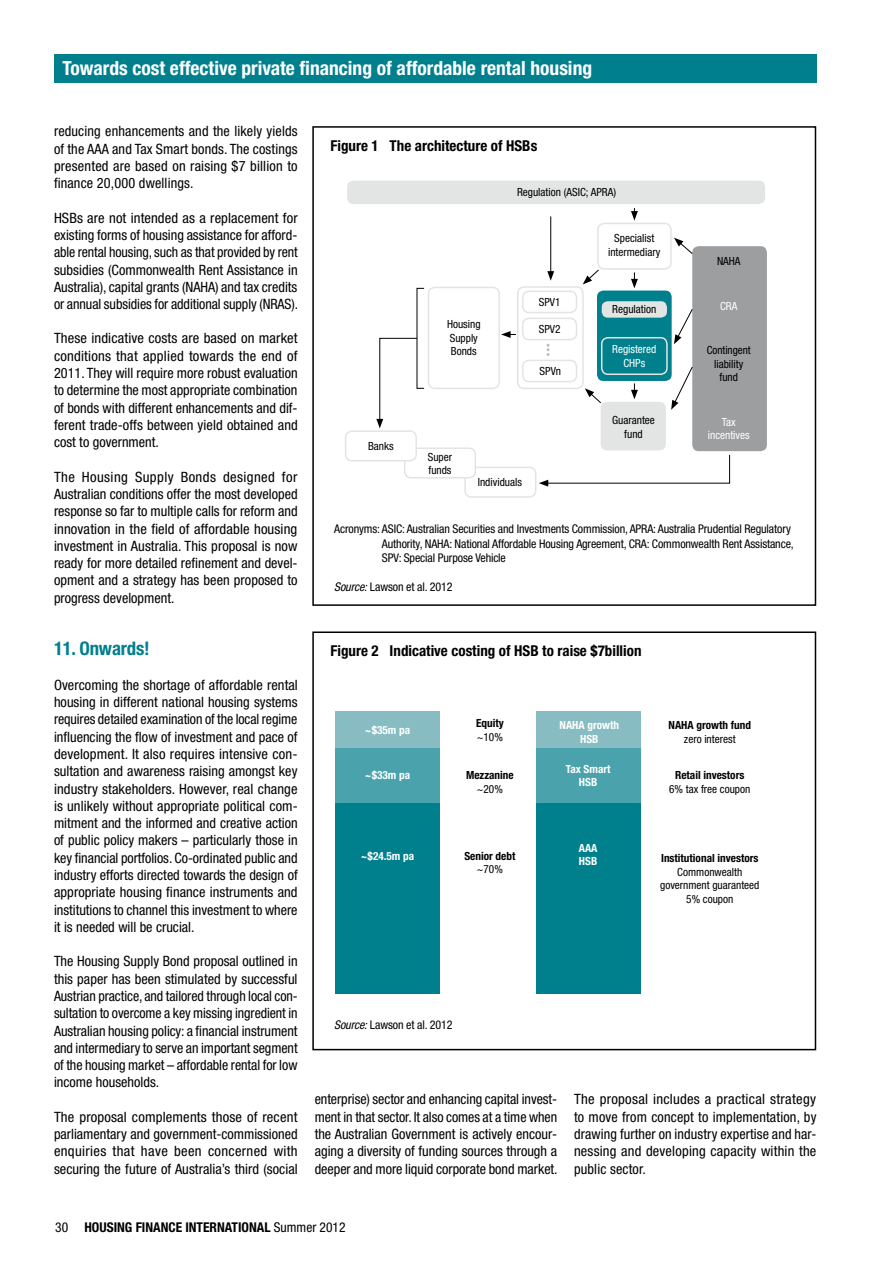
<style>
.page{position:relative;width:893px;height:1263px;background:#fff}
.page>*{position:absolute;margin:0;border:0;box-sizing:border-box;transform-origin:0 0}
.t1{font:700 condensed 19.5px "Helvetica Neue LT Std";color:#fff}
.t2{font:700 condensed 18.75px "Helvetica Neue LT Std";letter-spacing:-.01em;color:#00808d}
.t3{font:700 condensed 15px "Helvetica Neue LT Std";color:#000}
.t4{font:condensed 14.25px/17.2px "Helvetica Neue LT Std";color:#000;text-align:justify}
.t5{font:700 condensed 13.5px "Helvetica Neue LT Std";color:#000}
.t6{font:condensed 13.5px "Helvetica Neue LT Std";color:#000}
.t7{font:condensed 12px/14.4px "Helvetica Neue LT Std";letter-spacing:-.01em;color:#000}
.t8{font:condensed 11.25px/13.5px "Helvetica Neue LT Std";color:#000;text-align:center}
.t9{font:700 condensed 11.25px "Helvetica Neue LT Std";color:#000}
.t10{font:700 condensed 11.25px/13.5px "Helvetica Neue LT Std";color:#fff;text-align:center}
.t11{font:condensed 11.25px/13.5px "Helvetica Neue LT Std";color:#fff;text-align:center}
.s1{font-style:italic}
.s2{font-weight:400}
</style>
<div class="page">
<div style="left:312px;top:126px;width:504px;height:480px;border:2px solid #000"></div>
<div style="left:312px;top:631px;width:504px;height:419px;border:2px solid #000"></div>
<div style="left:601px;top:402px;width:65px;height:48px;background:#e3e4e4;border-radius:6px"></div>
<div style="left:597px;top:223px;width:75px;height:47px;border:2px solid #e3e4e4;border-radius:6px"></div>
<div style="left:517px;top:286px;width:67px;height:103px;border:2px solid #e3e4e4;border-radius:6px"></div>
<div style="left:522px;top:291px;width:55px;height:22px;border:2px solid #e3e4e4;border-radius:6px"></div>
<div style="left:428px;top:287px;width:72px;height:102px;border:2px solid #e3e4e4;border-radius:6px"></div>
<div style="left:464px;top:467px;width:72px;height:31px;border:2px solid #e3e4e4;border-radius:6px"></div>
<div style="left:405px;top:448px;width:70px;height:30px;background:#fff;border-radius:6px"></div>
<div style="left:404px;top:447px;width:72px;height:31px;border:2px solid #e3e4e4;border-radius:6px"></div>
<div style="left:597px;top:291px;width:75px;height:90px;background:#00808d;border-radius:6px"></div>
<div style="left:692px;top:246px;width:75px;height:205px;background:#9c9e9f;border-radius:6px"></div>
<div style="left:347px;top:181px;width:418px;height:23px;background:#e3e4e4;border-radius:6px"></div>
<div style="left:602px;top:301px;width:65px;height:17px;background:#e3e4e4;border-radius:6px"></div>
<div style="left:601px;top:337px;width:67px;height:38px;border:2px solid #e3e4e4;border-radius:6px"></div>
<div style="left:522px;top:318px;width:55px;height:22px;border:2px solid #e3e4e4;border-radius:6px"></div>
<div style="left:522px;top:360px;width:55px;height:22px;border:2px solid #e3e4e4;border-radius:6px"></div>
<div style="left:346px;top:431px;width:70px;height:30px;background:#fff;border-radius:6px"></div>
<div style="left:345px;top:430px;width:72px;height:31px;border:2px solid #e3e4e4;border-radius:6px"></div>
<hr style="left:550px;top:216px;width:1px;height:58px;background:#000">
<svg style="left:547px;top:271px;width:7px;height:10px"></svg>
<svg style="left:631px;top:272px;width:7px;height:16px"></svg>
<svg style="left:631px;top:383px;width:7px;height:16px"></svg>
<svg style="left:501px;top:331px;width:15px;height:7px"></svg>
<svg style="left:671px;top:366px;width:22px;height:44px"></svg>
<svg style="left:674px;top:308px;width:19px;height:36px"></svg>
<svg style="left:674px;top:238px;width:19px;height:17px"></svg>
<svg style="left:631px;top:208px;width:7px;height:13px"></svg>
<svg style="left:585px;top:388px;width:16px;height:15px"></svg>
<svg style="left:583px;top:269px;width:16px;height:15px"></svg>
<svg style="left:539px;top:454px;width:191px;height:33px"></svg>
<svg style="left:376px;top:338px;width:42px;height:90px"></svg>
<svg style="left:547px;top:344px;width:3px;height:12px"></svg>
<div style="left:335px;top:803px;width:105px;height:191px;background:#00808d"></div>
<div style="left:536px;top:803px;width:104px;height:191px;background:#00808d"></div>
<div style="left:335px;top:748px;width:105px;height:55px;background:#4aa2ac"></div>
<div style="left:536px;top:748px;width:104px;height:55px;background:#4aa2ac"></div>
<div style="left:335px;top:711px;width:105px;height:37px;background:#86bcc2"></div>
<div style="left:536px;top:711px;width:104px;height:37px;background:#86bcc2"></div>
<div style="left:54px;top:54px;width:762px;height:29px;background:#00808d"></div>
<h1 class="t1" style="left:63px;top:57px;width:531px">Towards cost effective private financing of affordable rental housing</h1>
<p class="t4" style="left:54px;top:123px;width:245px">reducing enhancements and the likely yields of the AAA and Tax Smart bonds. The costings presented are based on raising $7 billion to finance 20,000 dwellings.</p>
<p class="t4" style="left:54px;top:209px;width:246px">HSBs are not intended as a replacement for existing forms of housing assistance for afford&shy;able rental housing, such as that provided by rent subsidies (Commonwealth Rent Assistance in Australia), capital grants (NAHA) and tax credits or annual subsidies for additional supply (NRAS).</p>
<p class="t4" style="left:54px;top:330px;width:245px">These indicative costs are based on market conditions that applied towards the end of 2011. They will require more robust evaluation to determine the most appropriate combination of bonds with different enhancements and dif&shy;ferent trade-offs between yield obtained and cost to government.</p>
<p class="t4" style="left:54px;top:468px;width:245px">The Housing Supply Bonds designed for Australian conditions offer the most developed response so far to multiple calls for reform and innovation in the field of affordable housing investment in Australia. This proposal is now ready for more detailed refinement and devel&shy;opment and a strategy has been proposed to progress development.</p>
<h2 class="t2" style="left:54px;top:637px;width:97px">11. Onwards!</h2>
<p class="t4" style="left:54px;top:676px;width:245px">Overcoming the shortage of affordable rental housing in different national housing systems requires detailed examination of the local regime influencing the flow of investment and pace of development. It also requires intensive con&shy;sultation and awareness raising amongst key industry stakeholders. However, real change is unlikely without appropriate political com&shy;mitment and the informed and creative action of public policy makers – particularly those in key financial portfolios. Co-ordinated public and industry efforts directed towards the design of appropriate housing finance instruments and institutions to channel this investment to where it is needed will be crucial.</p>
<p class="t4" style="left:54px;top:952px;width:245px">The Housing Supply Bond proposal outlined in this paper has been stimulated by successful Austrian practice, and tailored through local con&shy;sultation to overcome a key missing ingredient in Australian housing policy: a financial instrument and intermediary to serve an important segment of the housing market – affordable rental for low income households.</p>
<p class="t4" style="left:54px;top:1108px;width:245px">The proposal complements those of recent parliamentary and government-commissioned enquiries that have been concerned with securing the future of Australia’s third (social</p>
<p class="t3" style="left:331px;top:136px;width:208px">Figure 1 The architecture of HSBs</p>
<p class="t8" style="left:368px;top:439px;width:27px">Banks</p>
<p class="t8" style="left:447px;top:318px;width:35px;text-align:left">Housing<br>Supply<br>Bonds</p>
<p class="t8" style="left:428px;top:450px;width:26px;text-align:left">Super funds</p>
<p class="t8" style="left:517px;top:185px;width:101px">Regulation (ASIC; APRA)</p>
<p class="t8" style="left:608px;top:232px;width:54px">Specialist intermediary</p>
<p class="t8" style="left:539px;top:295px;width:23px">SPV1</p>
<p class="t8" style="left:539px;top:322px;width:23px">SPV2</p>
<p class="t8" style="left:540px;top:364px;width:23px">SPVn</p>
<p class="t8" style="left:612px;top:302px;width:46px">Regulation</p>
<p class="t11" style="left:612px;top:342px;width:46px">Registered<br>CHPs</p>
<p class="t8" style="left:612px;top:413px;width:44px">Guarantee fund</p>
<p class="t8" style="left:478px;top:475px;width:46px">Individuals</p>
<p class="t8" style="left:717px;top:255px;width:25px">NAHA</p>
<p class="t11" style="left:720px;top:299px;width:19px">CRA</p>
<p class="t8" style="left:707px;top:343px;width:46px">Contingent liability fund</p>
<p class="t11" style="left:708px;top:415px;width:43px">Tax incentives</p>
<p class="t7" style="left:382px;top:522px;width:413px;text-indent:-48px">Acronyms: ASIC: Australian Securities and Investments Commission, APRA: Australia Prudential Regulatory<br>Authority, NAHA: National Affordable Housing Agreement, CRA: Commonwealth Rent Assistance,<br>SPV: Special Purpose Vehicle</p>
<p class="t7" style="left:334px;top:579px;width:120px"><span class="s1">Source:</span> Lawson et al. 2012</p>
<p class="t3" style="left:331px;top:642px;width:312px">Figure 2 Indicative costing of HSB to raise $7billion</p>
<p class="t10" style="left:365px;top:723px;width:47px">~$35m pa</p>
<p class="t10" style="left:365px;top:768px;width:47px">~$33m pa</p>
<p class="t9" style="left:476px;top:716px;width:29px">Equity</p>
<p class="t8" style="left:477px;top:730px;width:28px">~10%</p>
<p class="t9" style="left:466px;top:768px;width:49px">Mezzanine</p>
<p class="t8" style="left:477px;top:782px;width:28px">~20%</p>
<p class="t10" style="left:560px;top:718px;width:61px">NAHA growth<br>HSB</p>
<p class="t9" style="left:668px;top:718px;width:84px">NAHA growth fund</p>
<p class="t8" style="left:684px;top:732px;width:53px">zero interest</p>
<p class="t9" style="left:675px;top:768px;width:71px">Retail investors</p>
<p class="t8" style="left:669px;top:782px;width:83px">6% tax free coupon</p>
<p class="t10" style="left:566px;top:762px;width:46px">Tax Smart<br>HSB</p>
<p class="t10" style="left:361px;top:849px;width:55px">~$24.5m pa</p>
<p class="t10" style="left:579px;top:841px;width:20px;text-align:left">AAA<br>HSB</p>
<p class="t9" style="left:464px;top:849px;width:53px">Senior debt</p>
<p class="t8" style="left:477px;top:862px;width:28px">~70%</p>
<p class="t7" style="left:334px;top:1018px;width:120px"><span class="s1">Source:</span> Lawson et al. 2012</p>
<p class="t9" style="left:661px;top:851px;width:99px">Institutional investors</p>
<p class="t8" style="left:660px;top:865px;width:101px">Commonwealth government guaranteed<br>5% coupon</p>
<p class="t4" style="left:315px;top:1091px;width:244px">enterprise) sector and enhancing capital invest&shy;ment in that sector. It also comes at a time when the Australian Government is actively encour&shy;aging a diversity of funding sources through a deeper and more liquid corporate bond market.</p>
<p class="t4" style="left:574px;top:1091px;width:244px">The proposal includes a practical strategy to move from concept to implementation, by drawing further on industry expertise and har&shy;nessing and developing capacity within the public sector.</p>
<p class="t5" style="left:55px;top:1219px;width:45px"><span class="s2">30</span> Housing</p>
<p class="t5" style="left:136px;top:1219px;width:14px">Finance</p>
<p class="t5" style="left:185px;top:1219px;width:12px">International</p>
<p class="t6" style="left:274px;top:1219px;width:73px">Summer 2012</p>
</div>
